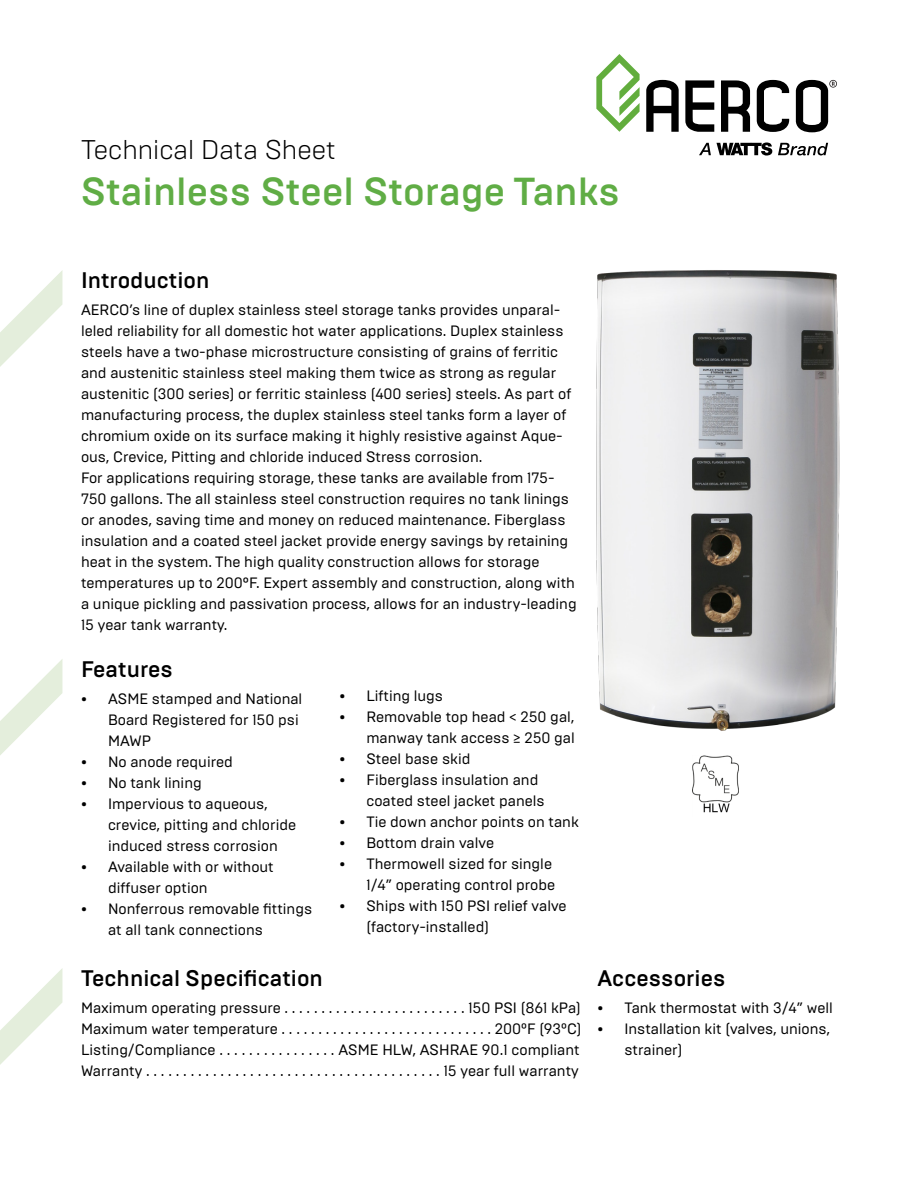
<style>
.page{position:relative;width:918px;height:1188px;background:#fff}
.page>*{position:absolute;margin:0;border:0;box-sizing:border-box;transform-origin:0 0}
.t1{font:500 39px "Brutal Type";color:#60ad45}
.t2{font:300 27px "Brutal Type";color:#000}
.t3{font:500 22.5px "Brutal Type";color:#000}
.t4{font:15px/21px "Brutal Type";color:#000}
</style>
<div class="page">
<svg style="left:0;top:271px;width:62px;height:96px"></svg>
<svg style="left:596px;top:54px;width:44px;height:78px"></svg>
<svg style="left:646px;top:80px;width:33px;height:52px"></svg>
<svg style="left:685px;top:80px;width:29px;height:52px"></svg>
<svg style="left:721px;top:80px;width:29px;height:52px"></svg>
<svg style="left:757px;top:80px;width:32px;height:52px"></svg>
<svg style="left:796px;top:80px;width:41px;height:52px"></svg>
<svg style="left:699px;top:142px;width:73px;height:14px"></svg>
<svg style="left:778px;top:143px;width:50px;height:12px"></svg>
<svg style="left:0;top:659px;width:62px;height:96px"></svg>
<svg style="left:0;top:969px;width:62px;height:96px"></svg>
<img style="left:693px;top:764px;width:46px;height:49px">
<img style="left:596px;top:270px;width:244px;height:494px">
<p class="t2" style="left:81px;top:133px;width:256px">Technical Data Sheet</p>
<p class="t1" style="left:81px;top:168px;width:541px">Stainless Steel Storage Tanks</p>
<p class="t3" style="left:81px;top:267px;width:130px">Introduction</p>
<p class="t4" style="left:81px;top:299px;width:492px">AERCO’s line of duplex stainless steel storage tanks provides unparal&shy;leled reliability for all domestic hot water applications. Duplex stainless steels have a two-phase microstructure consisting of grains of ferritic and austenitic stainless steel making them twice as strong as regular austenitic (300 series) or ferritic stainless (400 series) steels. As part of manufacturing process, the duplex stainless steel tanks form a layer of chromium oxide on its surface making it highly resistive against Aque&shy;ous, Crevice, Pitting and chloride induced Stress corrosion.</p>
<p class="t4" style="left:81px;top:467px;width:497px">For applications requiring storage, these tanks are available from 175- 750 gallons. The all stainless steel construction requires no tank linings or anodes, saving time and money on reduced maintenance. Fiberglass insulation and a coated steel jacket provide energy savings by retaining heat in the system. The high quality construction allows for storage temperatures up to 200ºF. Expert assembly and construction, along with a unique pickling and passivation process, allows for an industry-leading 15 year tank warranty.</p>
<p class="t3" style="left:81px;top:655px;width:93px">Features</p>
<p class="t4" style="left:108px;top:688px;width:196px;text-indent:-27px">• ASME stamped and National<br>Board Registered for 150 psi<br>MAWP</p>
<p class="t4" style="left:81px;top:751px;width:153px">• No anode required</p>
<p class="t4" style="left:81px;top:772px;width:122px">• No tank lining</p>
<p class="t4" style="left:108px;top:793px;width:190px;text-indent:-27px">• Impervious to aqueous, crevice, pitting and chloride induced stress corrosion</p>
<p class="t4" style="left:108px;top:856px;width:167px;text-indent:-27px">• Available with or without diffuser option</p>
<p class="t4" style="left:108px;top:898px;width:206px;text-indent:-27px">• Nonferrous removable fittings at all tank connections</p>
<p class="t4" style="left:339px;top:685px;width:105px">• Lifting lugs</p>
<p class="t4" style="left:339px;top:706px;width:237px;text-align:right">• Removable top head &lt; 250 gal, manway tank access ≥ 250 gal</p>
<p class="t4" style="left:339px;top:748px;width:133px">• Steel base skid</p>
<p class="t4" style="left:366px;top:769px;width:180px;text-indent:-27px">• Fiberglass insulation and coated steel jacket panels</p>
<p class="t4" style="left:339px;top:811px;width:241px">• Tie down anchor points on tank</p>
<p class="t4" style="left:339px;top:832px;width:156px">• Bottom drain valve</p>
<p class="t4" style="left:339px;top:853px;width:217px;text-align:right">• Thermowell sized for single<br>1/4” operating control probe</p>
<p class="t4" style="left:366px;top:895px;width:202px;text-indent:-27px">• Ships with 150 PSI relief valve (factory-installed)</p>
<p class="t3" style="left:81px;top:965px;width:243px">Technical Specification</p>
<p class="t4" style="left:81px;top:997px;width:501px">Maximum operating pressure . . . . . . . . . . . . . . . . . . . . . . . . . 150 PSI (861 kPa)</p>
<p class="t4" style="left:81px;top:1018px;width:502px">Maximum water temperature . . . . . . . . . . . . . . . . . . . . . . . . . . . . . 200°F (93°C)</p>
<p class="t4" style="left:81px;top:1039px;width:500px">Listing/Compliance . . . . . . . . . . . . . . . . ASME HLW, ASHRAE 90.1 compliant</p>
<p class="t4" style="left:81px;top:1060px;width:499px">Warranty . . . . . . . . . . . . . . . . . . . . . . . . . . . . . . . . . . . . . . . . 15 year full warranty</p>
<p class="t3" style="left:597px;top:965px;width:130px">Accessories</p>
<p class="t4" style="left:597px;top:997px;width:237px">• Tank thermostat with 3/4” well</p>
<p class="t4" style="left:624px;top:1018px;width:207px;text-indent:-27px">• Installation kit (valves, unions, strainer)</p>
</div>
